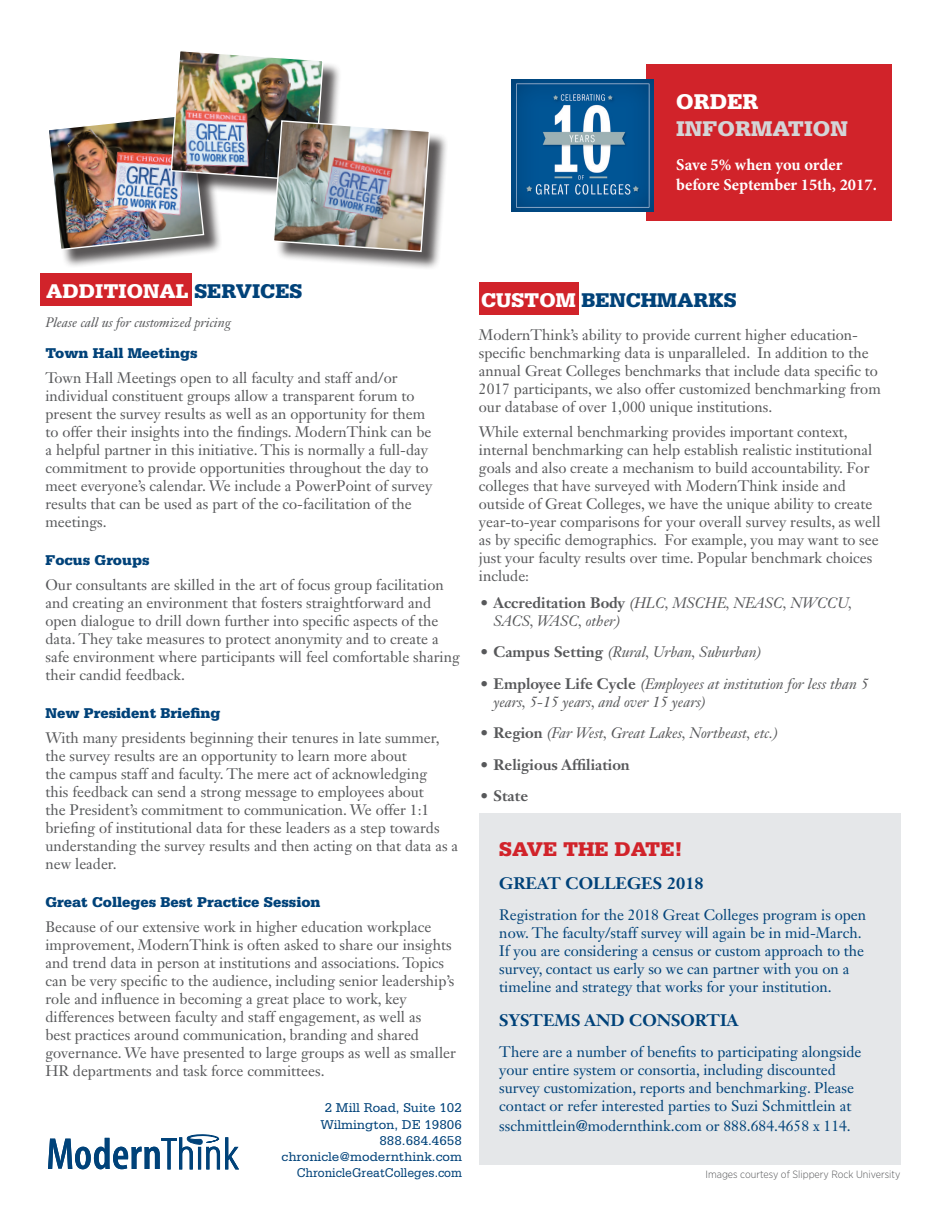
<style>
.page{position:relative;width:945px;height:1215px;background:#fff}
.page>*{position:absolute;margin:0;border:0;box-sizing:border-box;transform-origin:0 0}
.t1{font:900 22.5px "Serifa Std";color:#d4d5d7}
.t2{font:900 22.5px "Serifa Std";color:#fff}
.t3{font:900 21px "Serifa Std";color:#004279}
.t4{font:900 21px "Serifa Std";color:#fff}
.t5{font:900 21px "Serifa Std";color:#d1232a}
.t6{font:700 16.5px/19.8px "Minion Pro";letter-spacing:-.005em;color:#fff}
.t7{font:700 16.5px "Janson Text LT Std";color:#004279}
.t8{font:15px/18px "Janson Text LT Std";color:#57585a}
.t9{font:15px/18px "Janson Text LT Std";color:#004279}
.t10{font:italic 15px/18px "Janson Text LT Std";color:#57585a}
.t11{font:900 15px "Serifa Std";color:#004279}
.t12{font:700 15px "Janson Text LT Std";color:#57585a}
.t13{font:13.5px/16.2px "Serifa Std";color:#004279;text-align:right}
.t14{font:italic 13.5px "Janson Text LT Std";color:#57585a}
.t15{font:300 10.5px "Gotham Narrow";color:#57585a}
.s1{font-weight:700;font-style:normal}
</style>
<div class="page">
<div style="left:50px;top:117px;width:172px;height:151px;background:#231f20;opacity:.75"></div>
<div style="left:479px;top:282px;width:100px;height:33px;background:#d1232a"></div>
<div style="left:479px;top:813px;width:421px;height:351px;background:#e5e7e9"></div>
<div style="left:40px;top:273px;width:152px;height:33px;background:#d1232a"></div>
<svg style="left:48px;top:1134px;width:191px;height:35px"></svg>
<div style="left:647px;top:64px;width:245px;height:157px;background:#d1232a"></div>
<div style="left:276px;top:123px;width:172px;height:147px;background:#231f20;opacity:.75"></div>
<img style="left:49px;top:51px;width:382px;height:202px">
<img style="left:511px;top:79px;width:143px;height:132px">
<h1 class="t2" style="left:676px;top:89px;width:84px">ORDER</h1>
<h1 class="t1" style="left:676px;top:116px;width:173px">INFORMATION</h1>
<p class="t6" style="left:676px;top:154px;width:202px">Save 5% when you order before September 15th, 2017.</p>
<h2 class="t4" style="left:46px;top:279px;width:32px">Additional</h2>
<h2 class="t3" style="left:194px;top:279px;width:28px">Services</h2>
<p class="t14" style="left:45px;top:314px;width:187px">Please call us for customized pricing</p>
<p class="t11" style="left:45px;top:344px;width:154px">Town Hall Meetings</p>
<p class="t8" style="left:45px;top:369px;width:388px">Town Hall Meetings open to all faculty and staff and/or individual constituent groups allow a transparent forum to present the survey results as well as an opportunity for them to offer their insights into the findings. ModernThink can be a helpful partner in this initiative. This is normally a full-day commitment to provide opportunities throughout the day to meet everyone’s calendar. We include a PowerPoint of survey results that can be used as part of the co-facilitation of the meetings.</p>
<p class="t11" style="left:45px;top:551px;width:106px">Focus Groups</p>
<p class="t8" style="left:45px;top:576px;width:416px">Our consultants are skilled in the art of focus group facilitation and creating an environment that fosters straightforward and open dialogue to drill down further into specific aspects of the data. They take measures to protect anonymity and to create a safe environment where participants will feel comfortable sharing their candid feedback.</p>
<p class="t11" style="left:45px;top:704px;width:177px">New President Briefing</p>
<p class="t8" style="left:45px;top:729px;width:414px">With many presidents beginning their tenures in late summer, the survey results are an opportunity to learn more about<br>the campus staff and faculty. The mere act of acknowledging<br>this feedback can send a strong message to employees about<br>the President’s commitment to communication. We offer 1:1 briefing of institutional data for these leaders as a step towards understanding the survey results and then acting on that data as a new leader.</p>
<p class="t11" style="left:45px;top:893px;width:277px">Great Colleges Best Practice Session</p>
<p class="t8" style="left:45px;top:918px;width:412px">Because of our extensive work in higher education workplace improvement, ModernThink is often asked to share our insights and trend data in person at institutions and associations. Topics can be very specific to the audience, including senior leadership’s role and influence in becoming a great place to work, key differences between faculty and staff engagement, as well as<br>best practices around communication, branding and shared governance. We have presented to large groups as well as smaller HR departments and task force committees.</p>
<p class="t13" style="left:282px;top:1100px;width:182px">2 Mill Road, Suite 102<br>Wilmington, DE 19806<br>888.684.4658 chronicle@modernthink.com<br>ChronicleGreatColleges.com</p>
<h2 class="t4" style="left:481px;top:287px;width:32px">Custom</h2>
<h2 class="t3" style="left:581px;top:287px;width:32px">Benchmar</h2>
<h2 class="t3" style="left:709px;top:287px;width:27px">ks</h2>
<p class="t8" style="left:479px;top:326px;width:403px">ModernThink’s ability to provide current higher education&shy;specific benchmarking data is unparalleled. In addition to the annual Great Colleges benchmarks that include data specific to 2017 participants, we also offer customized benchmarking from our database of over 1,000 unique institutions.</p>
<p class="t8" style="left:479px;top:422px;width:403px">While external benchmarking provides important context, internal benchmarking can help establish realistic institutional goals and also create a mechanism to build accountability. For colleges that have surveyed with ModernThink inside and outside of Great Colleges, we have the unique ability to create year-to-year comparisons for your overall survey results, as well as by specific demographics. For example, you may want to see just your faculty results over time. Popular benchmark choices include:</p>
<p class="t10" style="left:494px;top:594px;width:360px;text-indent:-14px"><span class="s1">• Accreditation Body</span> (HLC, MSCHE, NEASC, NWCCU,<br>SACS, WASC, other)</p>
<p class="t10" style="left:480px;top:643px;width:283px"><span class="s1">• Campus Setting</span> (Rural, Urban, Suburban)</p>
<p class="t10" style="left:494px;top:675px;width:377px;text-indent:-14px"><span class="s1">• Employee Life Cycle</span> (Employees at institution for less than 5 years, 5-15 years, and over 15 years)</p>
<p class="t10" style="left:480px;top:724px;width:300px"><span class="s1">• Region</span> (Far West, Great Lakes, Northeast, etc.)</p>
<p class="t12" style="left:480px;top:755px;width:151px">• Religious Affiliation</p>
<p class="t12" style="left:480px;top:786px;width:50px">• State</p>
<h2 class="t5" style="left:499px;top:836px;width:185px">SAVE THE DATE!</h2>
<p class="t7" style="left:499px;top:873px;width:206px">GREAT COLLEGES 2018</p>
<p class="t9" style="left:499px;top:906px;width:368px">Registration for the 2018 Great Colleges program is open now. The faculty/staff survey will again be in mid-March.<br>If you are considering a census or custom approach to the survey, contact us early so we can partner with you on a timeline and strategy that works for your institution.</p>
<p class="t7" style="left:499px;top:1009px;width:241px">SYSTEMS AND CONSORTIA</p>
<p class="t9" style="left:499px;top:1043px;width:364px">There are a number of benefits to participating alongside your entire system or consortia, including discounted survey customization, reports and benchmarking. Please contact or refer interested parties to Suzi Schmittlein at</p>
<p class="t9" style="left:499px;top:1117px;width:353px">sschmittlein@modernthink.com or 888.684.4658 x 114.</p>
<p class="t15" style="left:706px;top:1168px;width:196px">Images courtesy of Slippery Rock University</p>
</div>
